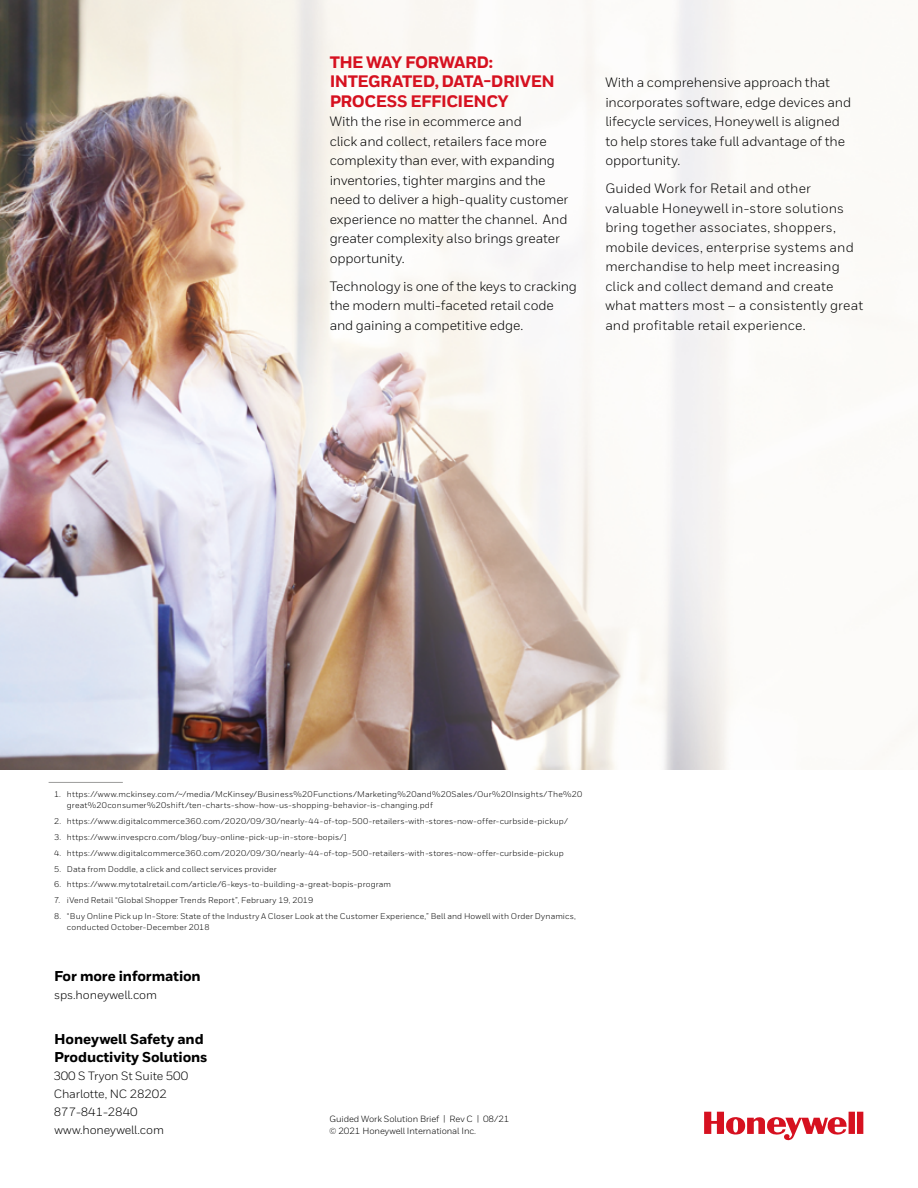
<style>
.page{position:relative;width:918px;height:1188px;background:#fff}
.page>*{position:absolute;margin:0;border:0;box-sizing:border-box;transform-origin:0 0}
.t1{font:800 16.5px/19.5px "Honeywell Sans TT";letter-spacing:-.03em;color:#d61120}
.t2{font:800 14.25px/18px "Honeywell Sans";letter-spacing:-.01em;color:#000}
.t3{font:13.5px/19.5px "Honeywell Sans TT";color:#000}
.t4{font:12px/18px "Honeywell Sans";letter-spacing:-.01em;color:#000}
.t5{font:9px/12px "Honeywell Sans";letter-spacing:-.01em;color:#000}
.t6{font:8.25px/10.5px "Honeywell Sans";letter-spacing:.015em;color:#000}
</style>
<div class="page">
<svg style="left:704px;top:1112px;width:159px;height:28px"></svg>
<img style="left:0;top:0;width:862px;height:770px">
<hr style="left:49px;top:782px;width:74px;height:1px;background:#9d9d9c">
<h1 class="t1" style="left:330px;top:53px;width:227px">THE WAY FORWARD:<br>INTEGRATED, DATA-DRIVEN<br>PROCESS EFFICIENCY</h1>
<p class="t3" style="left:330px;top:112px;width:240px">With the rise in ecommerce and<br>click and collect, retailers face more complexity than ever, with expanding inventories, tighter margins and the need to deliver a high-quality customer experience no matter the channel. And greater complexity also brings greater opportunity.</p>
<h3 class="t3" style="left:330px;top:276px;width:249px">Technology is one of the keys to cracking the modern multi-faceted retail code and gaining a competitive edge.</h3>
<h3 class="t3" style="left:605px;top:73px;width:247px">With a comprehensive approach that incorporates software, edge devices and lifecycle services, Honeywell is aligned to help stores take full advantage of the opportunity.</h3>
<p class="t3" style="left:605px;top:179px;width:259px">Guided Work for Retail and other valuable Honeywell in-store solutions bring together associates, shoppers, mobile devices, enterprise systems and merchandise to help meet increasing click and collect demand and create what matters most – a consistently great and profitable retail experience.</p>
<p class="t6" style="left:67px;top:789px;width:517px;text-indent:-13px">1. https://www.mckinsey.com/~/media/McKinsey/Business%20Functions/Marketing%20and%20Sales/Our%20Insights/The%20 great%20consumer%20shift/ten-charts-show-how-us-shopping-behavior-is-changing.pdf</p>
<p class="t6" style="left:54px;top:816px;width:516px">2. https://www.digitalcommerce360.com/2020/09/30/nearly-44-of-top-500-retailers-with-stores-now-offer-curbside-pickup/</p>
<p class="t6" style="left:54px;top:832px;width:294px">3. https://www.invespcro.com/blog/buy-online-pick-up-in-store-bopis/]</p>
<p class="t6" style="left:54px;top:848px;width:511px">4. https://www.digitalcommerce360.com/2020/09/30/nearly-44-of-top-500-retailers-with-stores-now-offer-curbside-pickup</p>
<p class="t6" style="left:54px;top:863px;width:224px">5. Data from Doddle, a click and collect services provider</p>
<p class="t6" style="left:54px;top:879px;width:339px">6. https://www.mytotalretail.com/article/6-keys-to-building-a-great-bopis-program</p>
<p class="t6" style="left:54px;top:895px;width:261px">7. iVend Retail “Global Shopper Trends Report”, February 19, 2019</p>
<p class="t6" style="left:67px;top:911px;width:511px;text-indent:-13px">8. “Buy Online Pick up In-Store: State of the Industry A Closer Look at the Customer Experience,” Bell and Howell with Order Dynamics, conducted October-December 2018</p>
<h2 class="t2" style="left:54px;top:968px;width:148px">For more information</h2>
<h3 class="t4" style="left:54px;top:986px;width:104px">sps.honeywell.com</h3>
<h2 class="t2" style="left:54px;top:1031px;width:155px">Honeywell Safety and<br>Productivity Solutions</h2>
<h3 class="t4" style="left:53px;top:1067px;width:136px">300 S Tryon St Suite 500<br>Charlotte, NC 28202<br>877-841-2840 www.honeywell.com</h3>
<p class="t5" style="left:329px;top:1113px;width:182px">Guided Work Solution Brief | Rev C | 08/21 © 2021 Honeywell International Inc.</p>
</div>
